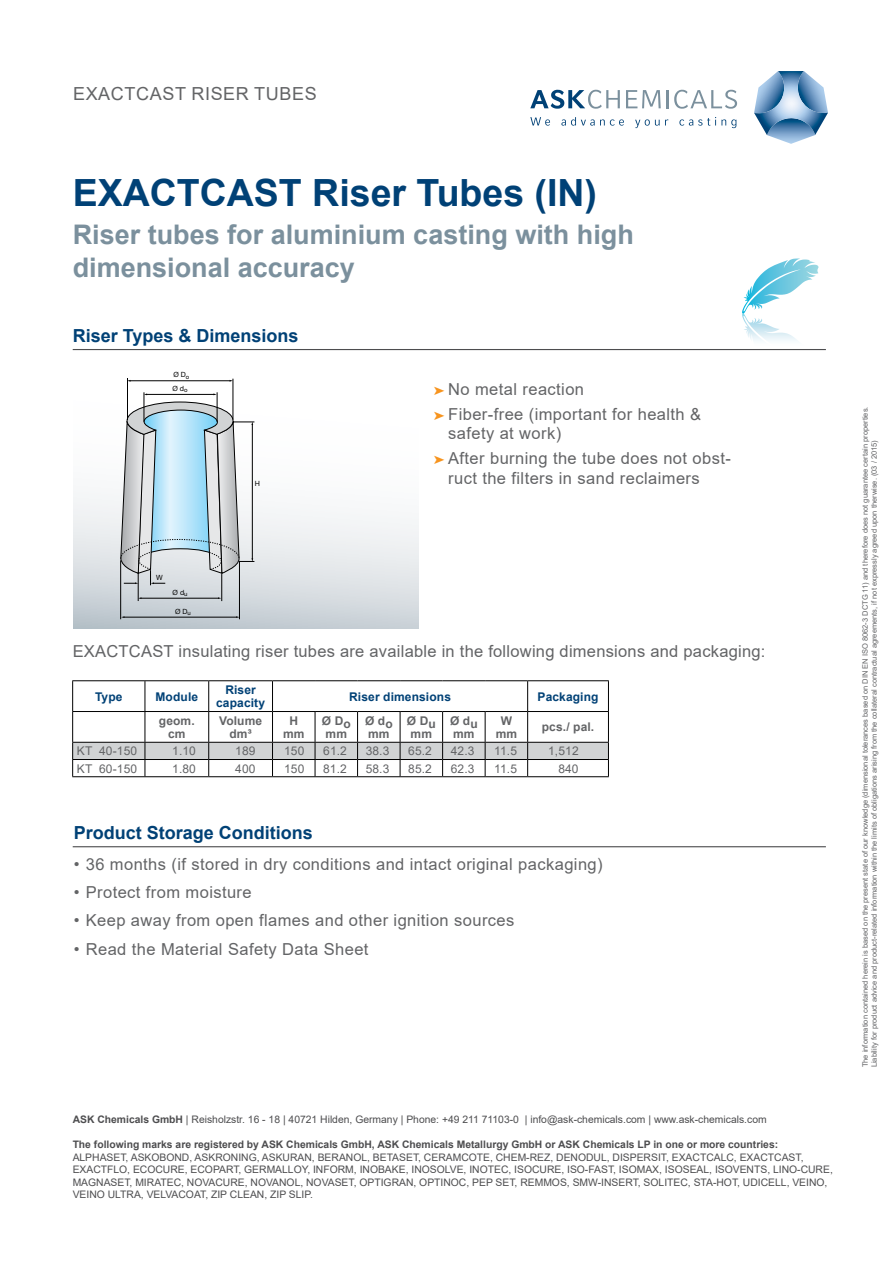
<style>
.page{position:relative;width:893px;height:1263px;background:#fff}
.page>*{position:absolute;margin:0;border:0;box-sizing:border-box;transform-origin:0 0}
.t1{font:700 37.5px "Arial";color:#004176}
.t2{font:700 27px/32.4px "Arial";color:#7b909d}
.t3{font:700 18px "Arial";color:#004176}
.t4{font:18px "Arial";letter-spacing:.035em;color:#636466}
.t5{font:16.5px/24.9px "Arial";letter-spacing:.025em;color:#636466}
.t6{font:12px "Arial";letter-spacing:.01em;color:#636466}
.t7{font:700 12px/13.5px "Arial";letter-spacing:.01em;color:#636466;text-align:center}
.t8{font:700 12px/13.5px "Arial";letter-spacing:.01em;color:#004176;text-align:center}
.t9{font:10.35px/12.5px "Arial";color:#4d4d4f}
.t10{font:700 10.35px "Arial";color:#4d4d4f}
.t11{font:7.5px/9px "Arial";color:#636466}
.t12{font:7.2px "Helvetica Neue LT Std";color:#000}
.s1{color:#f7941e}
.s2{font-weight:700}
</style>
<div class="page">
<svg style="left:754px;top:71px;width:74px;height:64px"></svg>
<svg style="left:626px;top:90px;width:35px;height:18px"></svg>
<svg style="left:667px;top:90px;width:70px;height:19px"></svg>
<svg style="left:530px;top:89px;width:90px;height:20px"></svg>
<svg style="left:530px;top:117px;width:20px;height:9px"></svg>
<svg style="left:561px;top:117px;width:63px;height:9px"></svg>
<svg style="left:635px;top:119px;width:33px;height:9px"></svg>
<svg style="left:679px;top:117px;width:57px;height:11px"></svg>
<svg style="left:74px;top:378px;width:344px;height:250px"></svg>
<svg style="left:742px;top:259px;width:76px;height:92px"></svg>
<hr style="left:127px;top:379px;width:1px;height:41px;background:#000">
<hr style="left:233px;top:379px;width:1px;height:41px;background:#000">
<hr style="left:130px;top:380px;width:100px;height:1px;background:#000">
<hr style="left:144px;top:392px;width:1px;height:30px;background:#000">
<hr style="left:217px;top:392px;width:1px;height:30px;background:#000">
<hr style="left:239px;top:561px;width:1px;height:58px;background:#000">
<hr style="left:120px;top:560px;width:1px;height:59px;background:#000">
<hr style="left:124px;top:617px;width:113px;height:1px;background:#000">
<svg style="left:120px;top:393px;width:134px;height:208px;background:#c5d2d9"></svg>
<hr style="left:73px;top:349px;width:753px;height:1px;background:#4d4d4f">
<hr style="left:72px;top:680px;width:73px;height:1px;background:#000">
<hr style="left:72px;top:681px;width:1px;height:30px;background:#000">
<hr style="left:145px;top:680px;width:64px;height:1px;background:#000">
<hr style="left:145px;top:681px;width:1px;height:30px;background:#000">
<hr style="left:209px;top:680px;width:64px;height:1px;background:#000">
<hr style="left:208px;top:681px;width:1px;height:30px;background:#000">
<hr style="left:273px;top:680px;width:42px;height:1px;background:#000">
<hr style="left:272px;top:681px;width:1px;height:30px;background:#000">
<hr style="left:315px;top:680px;width:43px;height:1px;background:#000">
<hr style="left:358px;top:680px;width:42px;height:1px;background:#000">
<hr style="left:400px;top:680px;width:43px;height:1px;background:#000">
<hr style="left:443px;top:680px;width:42px;height:1px;background:#000">
<hr style="left:485px;top:680px;width:43px;height:1px;background:#000">
<hr style="left:528px;top:680px;width:81px;height:1px;background:#000">
<hr style="left:527px;top:681px;width:1px;height:30px;background:#000">
<hr style="left:608px;top:681px;width:1px;height:30px;background:#000">
<hr style="left:72px;top:711px;width:73px;height:1px;background:#000">
<hr style="left:72px;top:712px;width:1px;height:30px;background:#000">
<hr style="left:145px;top:711px;width:64px;height:1px;background:#000">
<hr style="left:145px;top:712px;width:1px;height:30px;background:#000">
<hr style="left:209px;top:711px;width:64px;height:1px;background:#000">
<hr style="left:208px;top:712px;width:1px;height:30px;background:#000">
<hr style="left:273px;top:711px;width:42px;height:1px;background:#000">
<hr style="left:272px;top:712px;width:1px;height:30px;background:#000">
<hr style="left:315px;top:711px;width:43px;height:1px;background:#000">
<hr style="left:315px;top:712px;width:1px;height:30px;background:#000">
<hr style="left:358px;top:711px;width:42px;height:1px;background:#000">
<hr style="left:357px;top:712px;width:1px;height:30px;background:#000">
<hr style="left:400px;top:711px;width:43px;height:1px;background:#000">
<hr style="left:400px;top:712px;width:1px;height:30px;background:#000">
<hr style="left:443px;top:711px;width:42px;height:1px;background:#000">
<hr style="left:442px;top:712px;width:1px;height:30px;background:#000">
<hr style="left:485px;top:711px;width:43px;height:1px;background:#000">
<hr style="left:485px;top:712px;width:1px;height:30px;background:#000">
<hr style="left:528px;top:711px;width:81px;height:1px;background:#000">
<hr style="left:527px;top:712px;width:1px;height:30px;background:#000">
<hr style="left:608px;top:712px;width:1px;height:30px;background:#000">
<svg style="left:72px;top:742px;width:537px;height:34px"></svg>
<hr style="left:72px;top:776px;width:73px;height:1px;background:#000">
<hr style="left:145px;top:776px;width:64px;height:1px;background:#000">
<hr style="left:209px;top:776px;width:64px;height:1px;background:#000">
<hr style="left:273px;top:776px;width:42px;height:1px;background:#000">
<hr style="left:315px;top:776px;width:43px;height:1px;background:#000">
<hr style="left:358px;top:776px;width:42px;height:1px;background:#000">
<hr style="left:400px;top:776px;width:43px;height:1px;background:#000">
<hr style="left:443px;top:776px;width:42px;height:1px;background:#000">
<hr style="left:485px;top:776px;width:43px;height:1px;background:#000">
<hr style="left:528px;top:776px;width:81px;height:1px;background:#000">
<hr style="left:73px;top:846px;width:753px;height:1px;background:#4d4d4f">
<h3 class="t4" style="left:73px;top:81px;width:131px">EXACTCAST riser</h3>
<h3 class="t4" style="left:254px;top:81px;width:14px">tubes</h3>
<h1 class="t1" style="left:73px;top:166px;width:526px">EXACTCAST Riser Tubes (IN)</h1>
<h2 class="t2" style="left:73px;top:219px;width:563px">Riser tubes for aluminium casting with high dimensional accuracy</h2>
<h3 class="t3" style="left:73px;top:323px;width:227px">Riser Types &amp; Dimensions</h3>
<p class="t12" style="left:173px;top:371px;width:17px">Ø D<sub>o</sub></p>
<p class="t12" style="left:173px;top:384px;width:17px">Ø d<sub>o</sub></p>
<p class="t12" style="left:156px;top:573px;width:8px">W</p>
<p class="t12" style="left:173px;top:588px;width:17px">Ø d<sub>u</sub></p>
<p class="t12" style="left:175px;top:607px;width:17px">Ø D<sub>u</sub></p>
<p class="t12" style="left:255px;top:479px;width:7px">H</p>
<h3 class="t5" style="left:434px;top:376px;width:269px"><span class="s1">➤</span> No metal reaction<br><span class="s1">➤</span> Fiber-free (important for health &amp;</h3>
<h3 class="t5" style="left:434px;top:421px;width:299px;text-indent:14px">safety at work)<br><span class="s1">➤</span> After burning the tube does not obst-</h3>
<h3 class="t5" style="left:448px;top:466px;width:253px">ruct the filters in sand reclaimers</h3>
<h3 class="t5" style="left:73px;top:639px;width:694px">EXACTCAST insulating riser tubes are available in the following dimensions and packaging:</h3>
<p class="t8" style="left:95px;top:690px;width:29px">Type</p>
<p class="t8" style="left:156px;top:690px;width:44px">Module</p>
<p class="t8" style="left:216px;top:683px;width:50px">Riser capacity</p>
<p class="t8" style="left:349px;top:690px;width:103px">Riser dimensions</p>
<p class="t8" style="left:538px;top:690px;width:62px">Packaging</p>
<p class="t7" style="left:159px;top:714px;width:37px">geom. cm</p>
<p class="t7" style="left:219px;top:714px;width:45px">Volume dm³</p>
<p class="t7" style="left:283px;top:714px;width:23px">H mm</p>
<p class="t7" style="left:322px;top:714px;width:31px">Ø Do mm</p>
<p class="t7" style="left:365px;top:714px;width:29px;text-align:left">Ø do mm</p>
<p class="t7" style="left:407px;top:714px;width:31px">Ø Du mm</p>
<p class="t7" style="left:450px;top:714px;width:29px;text-align:left">Ø du mm</p>
<p class="t7" style="left:496px;top:714px;width:23px">W mm</p>
<p class="t7" style="left:542px;top:720px;width:54px">pcs./ pal.</p>
<p class="t6" style="left:77px;top:743px;width:62px">KT 40-150</p>
<p class="t6" style="left:172px;top:743px;width:25px">1.10</p>
<p class="t6" style="left:235px;top:743px;width:22px">189</p>
<p class="t6" style="left:284px;top:743px;width:22px">150</p>
<p class="t6" style="left:323px;top:743px;width:25px">61.2</p>
<p class="t6" style="left:366px;top:743px;width:25px">38.3</p>
<p class="t6" style="left:408px;top:743px;width:25px">65.2</p>
<p class="t6" style="left:451px;top:743px;width:25px">42.3</p>
<p class="t6" style="left:494px;top:743px;width:24px">11.5</p>
<p class="t6" style="left:548px;top:743px;width:32px">1,512</p>
<p class="t6" style="left:77px;top:760px;width:62px">KT 60-150</p>
<p class="t6" style="left:172px;top:760px;width:25px">1.80</p>
<p class="t6" style="left:235px;top:760px;width:22px">400</p>
<p class="t6" style="left:284px;top:760px;width:22px">150</p>
<p class="t6" style="left:323px;top:760px;width:25px">81.2</p>
<p class="t6" style="left:366px;top:760px;width:25px">58.3</p>
<p class="t6" style="left:408px;top:760px;width:25px">85.2</p>
<p class="t6" style="left:451px;top:760px;width:25px">62.3</p>
<p class="t6" style="left:494px;top:760px;width:24px">11.5</p>
<p class="t6" style="left:558px;top:760px;width:22px">840</p>
<h3 class="t3" style="left:74px;top:820px;width:241px">Product Storage Conditions</h3>
<h3 class="t5" style="left:74px;top:851px;width:530px">• 36 months (if stored in dry conditions and intact original packaging)</h3>
<h3 class="t5" style="left:74px;top:880px;width:179px">• Protect from moisture</h3>
<h3 class="t5" style="left:74px;top:908px;width:442px">• Keep away from open flames and other ignition sources</h3>
<h3 class="t5" style="left:74px;top:936px;width:296px">• Read the Material Safety Data Sheet</h3>
<p class="t9" style="left:73px;top:1113px;width:695px"><span class="s2">ASK Chemicals GmbH</span> | Reisholzstr. 16 - 18 | 40721 Hilden, Germany | Phone: +49 211 71103-0 | info@ask-chemicals.com | www.ask-chemicals.com</p>
<p class="t10" style="left:73px;top:1137px;width:707px">The following marks are registered by ASK Chemicals GmbH, ASK Chemicals Metallurgy GmbH or ASK Chemicals LP in one or more countries:</p>
<p class="t9" style="left:73px;top:1151px;width:762px">ALPHASET, ASKOBOND, ASKRONING, ASKURAN, BERANOL, BETASET, CERAMCOTE, CHEM-REZ, DENODUL, DISPERSIT, EXACTCALC, EXACTCAST, EXACTFLO, ECOCURE, ECOPART, GERMALLOY, INFORM, INOBAKE, INOSOLVE, INOTEC, ISOCURE, ISO-FAST, ISOMAX, ISOSEAL, ISOVENTS, LINO-CURE, MAGNASET, MIRATEC, NOVACURE, NOVANOL, NOVASET, OPTIGRAN, OPTINOC, PEP SET, REMMOS, SMW-INSERT, SOLITEC, STA-HOT, UDICELL, VEINO, VEINO ULTRA, VELVACOAT, ZIP CLEAN, ZIP SLIP.</p>
<p class="t11" style="left:861px;top:1067px;width:662px;rotate:-90deg">The information contained herein is based on the present state of our knowledge (dimensional tolerances based on DIN EN ISO 8062-3 DCTG 11) and therefore does not guarantee certain properties.<br>Liability for product advice and product-related information within the limits of obligations arising from the collateral contractual agreements, if not expressly agreed upon therwise. (03 / 2015)</p>
</div>
